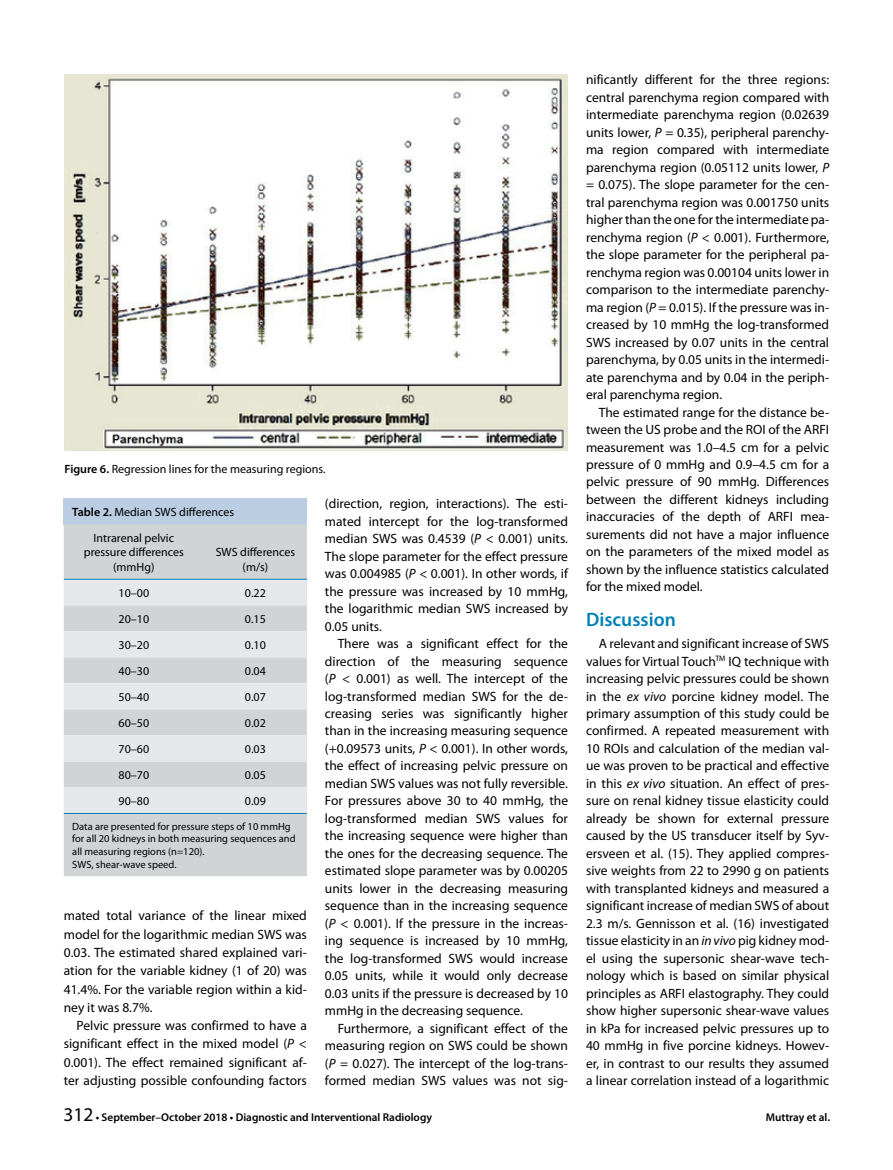
<style>
.page{position:relative;width:893px;height:1170px;background:#fff}
.page>*{position:absolute;margin:0;border:0;box-sizing:border-box;transform-origin:0 0}
.t1{font:600 19.5px "Myriad Pro";color:#0182b4}
.t2{font:13.5px/17.4px "Myriad Pro";color:#000;text-align:justify}
.t3{font:12px/14.4px "Myriad Pro";color:#000;text-align:center}
.t4{font:600 11.25px "Myriad Pro";color:#000}
.t5{font:10.5px/12.6px "Myriad Pro";color:#000}
.s1{font-weight:600}
.s2{font-style:italic}
.s3{font-weight:400;font-size:19.5px}
</style>
<div class="page">
<img style="left:65px;top:74px;width:503px;height:377px">
<div style="left:64px;top:498px;width:243px;height:26px;background:#bacde2"></div>
<div style="left:64px;top:524px;width:243px;height:352px;background:#d1d3d4"></div>
<svg style="left:64px;top:580px;width:243px;height:233px;background:#dcdedf"></svg>
<hr style="left:64px;top:579px;width:140px;height:1px;background:#0182b4">
<hr style="left:204px;top:579px;width:103px;height:1px;background:#0182b4">
<hr style="left:64px;top:813px;width:140px;height:1px;background:#0182b4">
<hr style="left:204px;top:813px;width:103px;height:1px;background:#0182b4">
<p class="t3" style="left:65px;top:461px;width:263px"><span class="s1">Figure 6.</span> Regression lines for the measuring regions.</p>
<p class="t3" style="left:94px;top:498px;width:142px;line-height:26px;text-align:left;text-indent:-21px"><span class="s1">Table 2.</span> Median SWS differences<br>Intrarenal pelvic</p>
<p class="t3" style="left:84px;top:545px;width:102px">pressure differences (mmHg)</p>
<p class="t3" style="left:216px;top:545px;width:81px">SWS differences (m/s)</p>
<p class="t3" style="left:119px;top:585px;width:32px">10–00</p>
<p class="t3" style="left:245px;top:585px;width:22px">0.22</p>
<p class="t3" style="left:119px;top:611px;width:32px">20–10</p>
<p class="t3" style="left:245px;top:611px;width:22px">0.15</p>
<p class="t3" style="left:119px;top:637px;width:32px">30–20</p>
<p class="t3" style="left:245px;top:637px;width:22px">0.10</p>
<p class="t3" style="left:119px;top:663px;width:32px">40–30</p>
<p class="t3" style="left:245px;top:663px;width:22px">0.04</p>
<p class="t3" style="left:119px;top:689px;width:32px">50–40</p>
<p class="t3" style="left:245px;top:689px;width:22px">0.07</p>
<p class="t3" style="left:119px;top:715px;width:32px">60–50</p>
<p class="t3" style="left:245px;top:715px;width:22px">0.02</p>
<p class="t3" style="left:119px;top:741px;width:32px">70–60</p>
<p class="t3" style="left:245px;top:741px;width:22px">0.03</p>
<p class="t3" style="left:119px;top:767px;width:32px">80–70</p>
<p class="t3" style="left:245px;top:767px;width:22px">0.05</p>
<p class="t3" style="left:119px;top:793px;width:32px">90–80</p>
<p class="t3" style="left:245px;top:793px;width:22px">0.09</p>
<p class="t5" style="left:72px;top:819px;width:225px">Data are presented for pressure steps of 10 mmHg for all 20 kidneys in both measuring sequences and all measuring regions (n=120).<br>SWS, shear-wave speed.</p>
<p class="t2" style="left:325px;top:494px;width:245px">(direction, region, interactions). The esti&shy;mated intercept for the log-transformed median SWS was 0.4539 (<span class="s2">P</span> &lt; 0.001) units.<br>The slope parameter for the effect pressure was 0.004985 (<span class="s2">P</span> &lt; 0.001). In other words, if the pressure was increased by 10 mmHg, the logarithmic median SWS increased by 0.05 units.</p>
<p class="t2" style="left:325px;top:634px;width:245px;text-indent:13px">There was a significant effect for the direction of the measuring sequence (<span class="s2">P</span> &lt; 0.001) as well. The intercept of the log-transformed median SWS for the de&shy;creasing series was significantly higher than in the increasing measuring sequence (+0.09573 units, <span class="s2">P</span> &lt; 0.001). In other words, the effect of increasing pelvic pressure on median SWS values was not fully reversible.<br>For pressures above 30 to 40 mmHg, the log-transformed median SWS values for the increasing sequence were higher than the ones for the decreasing sequence. The estimated slope parameter was by 0.00205 units lower in the decreasing measuring sequence than in the increasing sequence (<span class="s2">P</span> &lt; 0.001). If the pressure in the increas&shy;ing sequence is increased by 10 mmHg, the log-transformed SWS would increase 0.05 units, while it would only decrease 0.03 units if the pressure is decreased by 10 mmHg in the decreasing sequence.</p>
<p class="t2" style="left:325px;top:1019px;width:245px;text-indent:13px">Furthermore, a significant effect of the measuring region on SWS could be shown (<span class="s2">P</span> = 0.027). The intercept of the log-trans&shy;formed median SWS values was not sig-</p>
<p class="t2" style="left:64px;top:906px;width:245px;line-height:18.3px">mated total variance of the linear mixed model for the logarithmic median SWS was 0.03. The estimated shared explained vari&shy;ation for the variable kidney (1 of 20) was 41.4%. For the variable region within a kid&shy;ney it was 8.7%.</p>
<p class="t2" style="left:64px;top:1016px;width:245px;line-height:18.3px;text-indent:13px">Pelvic pressure was confirmed to have a significant effect in the mixed model (<span class="s2">P</span> &lt; 0.001). The effect remained significant af&shy;ter adjusting possible confounding factors</p>
<p class="t2" style="left:586px;top:71px;width:245px">nificantly different for the three regions: central parenchyma region compared with intermediate parenchyma region (0.02639 units lower, <span class="s2">P</span> = 0.35), peripheral parenchy&shy;ma region compared with intermediate parenchyma region (0.05112 units lower, <span class="s2">P </span>= 0.075). The slope parameter for the cen&shy;tral parenchyma region was 0.001750 units higher than the one for the intermediate pa&shy;renchyma region (<span class="s2">P</span> &lt; 0.001). Furthermore, the slope parameter for the peripheral pa&shy;renchyma region was 0.00104 units lower in comparison to the intermediate parenchy&shy;ma region (<span class="s2">P</span> = 0.015). If the pressure was in&shy;creased by 10 mmHg the log-transformed SWS increased by 0.07 units in the central parenchyma, by 0.05 units in the intermedi&shy;ate parenchyma and by 0.04 in the periph&shy;eral parenchyma region.</p>
<p class="t2" style="left:586px;top:403px;width:245px;text-indent:13px">The estimated range for the distance be&shy;tween the US probe and the ROI of the ARFI measurement was 1.0–4.5 cm for a pelvic pressure of 0 mmHg and 0.9–4.5 cm for a pelvic pressure of 90 mmHg. Differences between the different kidneys including inaccuracies of the depth of ARFI mea&shy;surements did not have a major influence on the parameters of the mixed model as shown by the influence statistics calculated for the mixed model.</p>
<h1 class="t1" style="left:586px;top:607px;width:91px">Discussion</h1>
<p class="t2" style="left:586px;top:634px;width:245px;text-indent:13px">A relevant and significant increase of SWS values for Virtual Touch<sup>TM</sup> IQ technique with increasing pelvic pressures could be shown in the <span class="s2">ex vivo</span> porcine kidney model. The primary assumption of this study could be confirmed. A repeated measurement with 10 ROIs and calculation of the median val&shy;ue was proven to be practical and effective in this <span class="s2">ex vivo</span> situation. An effect of pres&shy;sure on renal kidney tissue elasticity could already be shown for external pressure caused by the US transducer itself by Syv&shy;ersveen et al. (15). They applied compres&shy;sive weights from 22 to 2990 g on patients with transplanted kidneys and measured a significant increase of median SWS of about 2.3 m/s. Gennisson et al. (16) investigated tissue elasticity in an <span class="s2">in vivo</span> pig kidney mod&shy;el using the supersonic shear-wave tech&shy;nology which is based on similar physical principles as ARFI elastography. They could show higher supersonic shear-wave values in kPa for increased pelvic pressures up to 40 mmHg in five porcine kidneys. Howev&shy;er, in contrast to our results they assumed a linear correlation instead of a logarithmic</p>
<p class="t4" style="left:63px;top:1109px;width:370px"><span class="s3">312</span> • September–October 2018 • Diagnostic and Interventional Radiology</p>
<p class="t4" style="left:766px;top:1109px;width:66px">Muttray et al.</p>
</div>
